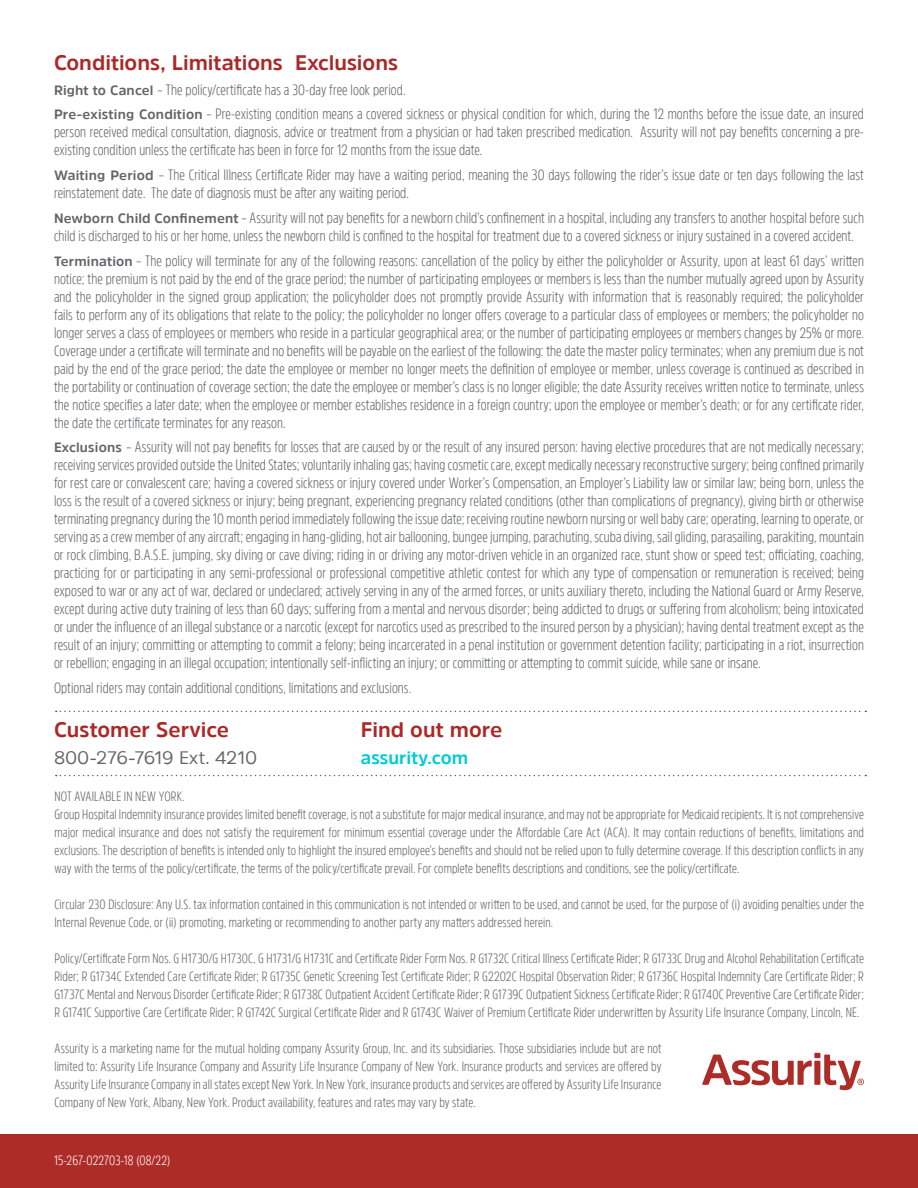
<style>
.page{position:relative;width:918px;height:1188px;background:#fff}
.page>*{position:absolute;margin:0;border:0;box-sizing:border-box;transform-origin:0 0}
.H6_14_pt_16pt_leadin{font:700 21px "Amsi Pro";color:#aa2928}
.Body_Intro_14_pt_18p{font:700 21px "Amsi Pro";color:#aa2928}
.Body_Intro_14_pt_18p-2{font:18px "Amsi Pro";letter-spacing:-.02em;color:#63656a}
.Body_Intro_14_pt_18p-3{font:700 18px "Amsi Pro";color:#00cad4}
.LImitations_Exclusio{font:300 15px/18px "Amsi Pro Cond";letter-spacing:.005em;color:#63656a;text-align:justify}
.Disclaimer_9pt_conde{font:300 13.5px/18px "Amsi Pro Cond";letter-spacing:.01em;color:#63656a;text-align:justify}
.Disclaimer_9pt_conde-2{font:300 13.5px "Amsi Pro Cond";letter-spacing:.005em;color:#fff}
.s1{font-family:"Amsi Pro";font-weight:700;font-size:13.5px}
</style>
<div class="page">
<div style="left:0;top:1135px;width:918px;height:53px;background:#ae2c28"></div>
<svg style="left:702px;top:1053px;width:162px;height:37px"></svg>
<svg style="left:56px;top:775px;width:810px;height:1px"></svg>
<svg style="left:56px;top:711px;width:810px;height:1px"></svg>
<p class="H6_14_pt_16pt_leadin" style="left:54px;top:48px;width:346px">Conditions, Limitations Exclusions</p>
<p class="LImitations_Exclusio" style="left:54px;top:80px;width:353px"><span class="s1">Right to Cancel</span> – The policy/certificate has a 30-day free look period.</p>
<p class="LImitations_Exclusio" style="left:54px;top:105px;width:812px"><span class="s1">Pre-existing Condition</span> – Pre-existing condition means a covered sickness or physical condition for which, during the 12 months before the issue date, an insured person received medical consultation, diagnosis, advice or treatment from a physician or had taken prescribed medication. Assurity will not pay benefits concerning a pre&shy;existing condition unless the certificate has been in force for 12 months from the issue date.</p>
<p class="LImitations_Exclusio" style="left:54px;top:165px;width:811px"><span class="s1">Waiting Period</span> – The Critical Illness Certificate Rider may have a waiting period, meaning the 30 days following the rider’s issue date or ten days following the last reinstatement date. The date of diagnosis must be after any waiting period.</p>
<p class="LImitations_Exclusio" style="left:54px;top:208px;width:812px"><span class="s1">Newborn Child Confinement</span> – Assurity will not pay benefits for a newborn child’s confinement in a hospital, including any transfers to another hospital before such child is discharged to his or her home, unless the newborn child is confined to the hospital for treatment due to a covered sickness or injury sustained in a covered accident.</p>
<p class="LImitations_Exclusio" style="left:54px;top:251px;width:812px"><span class="s1">Termination</span> – The policy will terminate for any of the following reasons: cancellation of the policy by either the policyholder or Assurity, upon at least 61 days’ written notice; the premium is not paid by the end of the grace period; the number of participating employees or members is less than the number mutually agreed upon by Assurity and the policyholder in the signed group application; the policyholder does not promptly provide Assurity with information that is reasonably required; the policyholder fails to perform any of its obligations that relate to the policy; the policyholder no longer offers coverage to a particular class of employees or members; the policyholder no longer serves a class of employees or members who reside in a particular geographical area; or the number of participating employees or members changes by 25% or more.<br>Coverage under a certificate will terminate and no benefits will be payable on the earliest of the following: the date the master policy terminates; when any premium due is not paid by the end of the grace period; the date the employee or member no longer meets the definition of employee or member, unless coverage is continued as described in the portability or continuation of coverage section; the date the employee or member’s class is no longer eligible; the date Assurity receives written notice to terminate, unless the notice specifies a later date; when the employee or member establishes residence in a foreign country; upon the employee or member’s death; or for any certificate rider, the date the certificate terminates for any reason.</p>
<p class="LImitations_Exclusio" style="left:54px;top:438px;width:812px"><span class="s1">Exclusions</span> – Assurity will not pay benefits for losses that are caused by or the result of any insured person: having elective procedures that are not medically necessary; receiving services provided outside the United States; voluntarily inhaling gas; having cosmetic care, except medically necessary reconstructive surgery; being confined primarily for rest care or convalescent care; having a covered sickness or injury covered under Worker’s Compensation, an Employer’s Liability law or similar law; being born, unless the loss is the result of a covered sickness or injury; being pregnant, experiencing pregnancy related conditions (other than complications of pregnancy), giving birth or otherwise terminating pregnancy during the 10 month period immediately following the issue date; receiving routine newborn nursing or well baby care; operating, learning to operate, or serving as a crew member of any aircraft; engaging in hang-gliding, hot air ballooning, bungee jumping, parachuting, scuba diving, sail gliding, parasailing, parakiting, mountain or rock climbing, B.A.S.E. jumping, sky diving or cave diving; riding in or driving any motor-driven vehicle in an organized race, stunt show or speed test; officiating, coaching, practicing for or participating in any semi-professional or professional competitive athletic contest for which any type of compensation or remuneration is received; being exposed to war or any act of war, declared or undeclared; actively serving in any of the armed forces, or units auxiliary thereto, including the National Guard or Army Reserve, except during active duty training of less than 60 days; suffering from a mental and nervous disorder; being addicted to drugs or suffering from alcoholism; being intoxicated or under the influence of an illegal substance or a narcotic (except for narcotics used as prescribed to the insured person by a physician); having dental treatment except as the result of an injury; committing or attempting to commit a felony; being incarcerated in a penal institution or government detention facility; participating in a riot, insurrection or rebellion; engaging in an illegal occupation; intentionally self-inflicting an injury; or committing or attempting to commit suicide, while sane or insane.</p>
<p class="LImitations_Exclusio" style="left:54px;top:678px;width:359px">Optional riders may contain additional conditions, limitations and exclusions.</p>
<p class="Body_Intro_14_pt_18p" style="left:54px;top:715px;width:177px">Customer Service</p>
<p class="Body_Intro_14_pt_18p-2" style="left:54px;top:746px;width:205px">800-276-7619 Ext. 4210</p>
<p class="H6_14_pt_16pt_leadin" style="left:361px;top:715px;width:143px">Find out more</p>
<p class="Body_Intro_14_pt_18p-3" style="left:361px;top:746px;width:109px">assurity.com</p>
<p class="Disclaimer_9pt_conde" style="left:54px;top:787px;width:132px">NOT AVAILABLE IN NEW YORK.</p>
<p class="Disclaimer_9pt_conde" style="left:54px;top:805px;width:811px">Group Hospital Indemnity insurance provides limited benefit coverage, is not a substitute for major medical insurance, and may not be appropriate for Medicaid recipients. It is not comprehensive major medical insurance and does not satisfy the requirement for minimum essential coverage under the Affordable Care Act (ACA). It may contain reductions of benefits, limitations and exclusions. The description of benefits is intended only to highlight the insured employee’s benefits and should not be relied upon to fully determine coverage. If this description conflicts in any way with the terms of the policy/certificate, the terms of the policy/certificate prevail. For complete benefits descriptions and conditions, see the policy/certificate.</p>
<p class="Disclaimer_9pt_conde" style="left:54px;top:895px;width:811px">Circular 230 Disclosure: Any U.S. tax information contained in this communication is not intended or written to be used, and cannot be used, for the purpose of (i) avoiding penalties under the<br>Internal Revenue Code, or (ii) promoting, marketing or recommending to another party any matters addressed herein.</p>
<p class="Disclaimer_9pt_conde" style="left:54px;top:949px;width:811px">Policy/Certificate Form Nos. G H1730/G H1730C, G H1731/G H1731C and Certificate Rider Form Nos. R G1732C Critical Illness Certificate Rider; R G1733C Drug and Alcohol Rehabilitation Certificate Rider; R G1734C Extended Care Certificate Rider; R G1735C Genetic Screening Test Certificate Rider; R G2202C Hospital Observation Rider; R G1736C Hospital Indemnity Care Certificate Rider; R G1737C Mental and Nervous Disorder Certificate Rider; R G1738C Outpatient Accident Certificate Rider; R G1739C Outpatient Sickness Certificate Rider; R G1740C Preventive Care Certificate Rider; R G1741C Supportive Care Certificate Rider; R G1742C Surgical Certificate Rider and R G1743C Waiver of Premium Certificate Rider underwritten by Assurity Life Insurance Company, Lincoln, NE.</p>
<p class="Disclaimer_9pt_conde" style="left:54px;top:1039px;width:609px">Assurity is a marketing name for the mutual holding company Assurity Group, Inc. and its subsidiaries. Those subsidiaries include but are not limited to: Assurity Life Insurance Company and Assurity Life Insurance Company of New York. Insurance products and services are offered by Assurity Life Insurance Company in all states except New York. In New York, insurance products and services are offered by Assurity Life Insurance Company of New York, Albany, New York. Product availability, features and rates may vary by state.</p>
<p class="Disclaimer_9pt_conde-2" style="left:54px;top:1151px;width:118px">15-267-022703-18 (08/22)</p>
</div>
